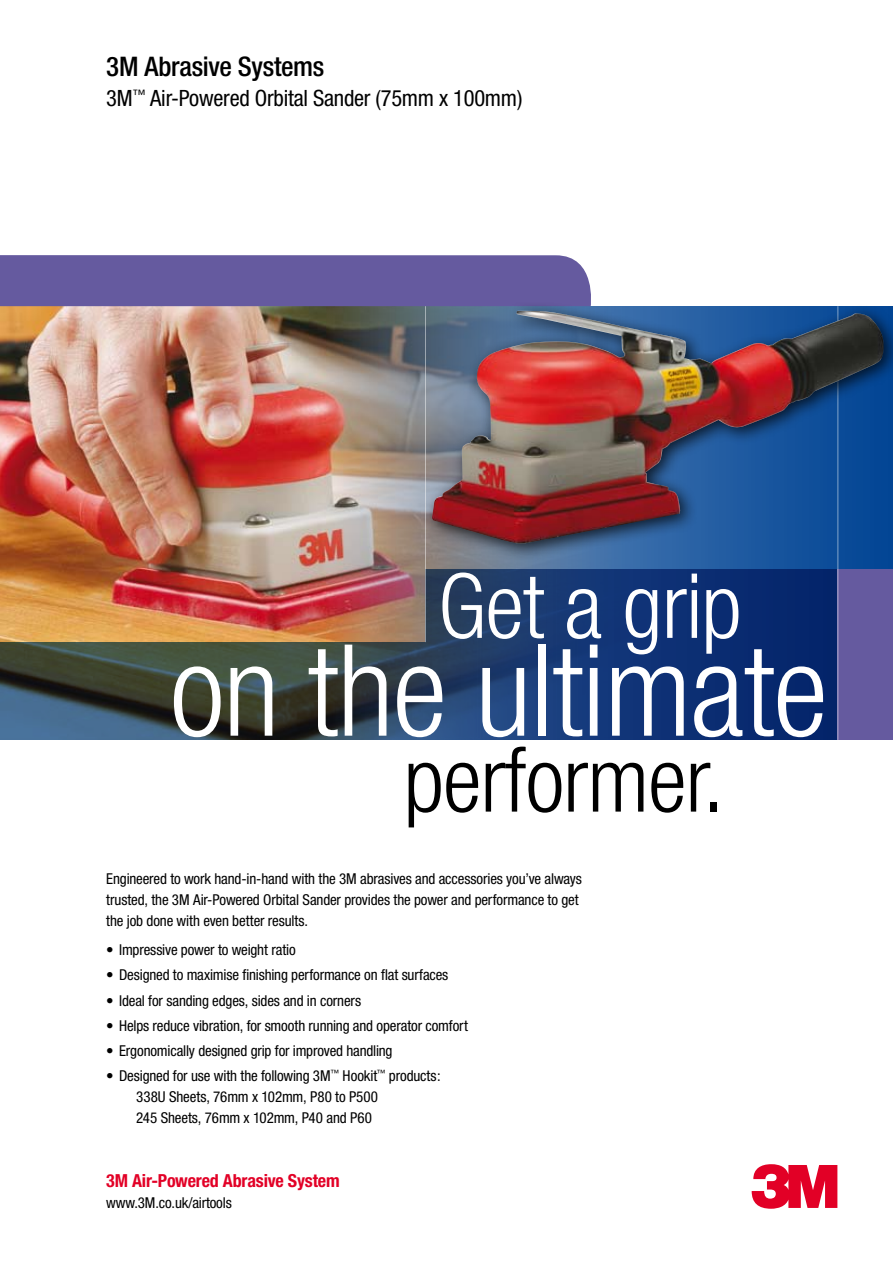
<style>
.page{position:relative;width:893px;height:1263px;background:#fff}
.page>*{position:absolute;margin:0;border:0;box-sizing:border-box;transform-origin:0 0}
.t1{font:300 condensed 127.5px "Helvetica Neue";letter-spacing:-.01em;color:#fff}
.t2{font:300 condensed 90px "Helvetica Neue";letter-spacing:-.01em;color:#000}
.t3{font:300 condensed 90px "Helvetica Neue";letter-spacing:-.01em;color:#fff}
.t4{font:60px "Logo 3 Mv 3 tt";color:#e20026}
.t5{font:500 condensed 27px "Helvetica Neue";letter-spacing:-.015em;color:#000}
.t6{font:condensed 22.5px "Helvetica Neue";letter-spacing:-.01em;color:#000}
.t7{font:700 condensed 18px "Helvetica Neue";letter-spacing:-.01em;color:#e20026}
.t8{font:condensed 15px/21px "Helvetica Neue";letter-spacing:-.01em;color:#000}
</style>
<div class="page">
<img style="left:0;top:306px;width:666px;height:336px">
<div style="left:0;top:255px;width:591px;height:51px;background:#655a9f"></div>
<svg style="left:0;top:642px;width:838px;height:98px;background:#253d5c"></svg>
<svg style="left:426px;top:570px;width:412px;height:72px;background:#13336e"></svg>
<div style="left:838px;top:570px;width:55px;height:170px;background:#655a9f"></div>
<hr style="left:425px;top:306px;width:1px;height:336px;background:#fff">
<hr style="left:838px;top:306px;width:1px;height:434px;background:#fff">
<div style="left:421px;top:300px;width:472px;height:263px;background:#000;opacity:.75"></div>
<img style="left:432px;top:311px;width:452px;height:233px">
<h3 class="t5" style="left:106px;top:51px;width:219px">3M Abrasive Systems</h3>
<h3 class="t6" style="left:106px;top:85px;width:418px">3M<sup>™</sup> Air-Powered Orbital Sander (75mm x 100mm)</h3>
<h2 class="t3" style="left:438px;top:554px;width:305px">Get a grip</h2>
<h1 class="t1" style="left:170px;top:617px;width:659px">on the ultimate</h1>
<h2 class="t2" style="left:404px;top:728px;width:322px">performer.</h2>
<p class="t8" style="left:106px;top:868px;width:477px">Engineered to work hand-in-hand with the 3M abrasives and accessories you’ve always trusted, the 3M Air-Powered Orbital Sander provides the power and performance to get the job done with even better results.</p>
<p class="t8" style="left:106px;top:939px;width:191px">• Impressive power to weight ratio</p>
<p class="t8" style="left:106px;top:964px;width:344px">• Designed to maximise finishing performance on flat surfaces</p>
<p class="t8" style="left:106px;top:990px;width:256px">• Ideal for sanding edges, sides and in corners</p>
<p class="t8" style="left:106px;top:1015px;width:363px">• Helps reduce vibration, for smooth running and operator comfort</p>
<p class="t8" style="left:106px;top:1040px;width:288px">• Ergonomically designed grip for improved handling</p>
<p class="t8" style="left:136px;top:1065px;width:306px;text-indent:-30px">• Designed for use with the following 3M<sup>™</sup> Hookit<sup>™</sup> products:<br>338U Sheets, 76mm x 102mm, P80 to P500<br>245 Sheets, 76mm x 102mm, P40 and P60</p>
<p class="t7" style="left:106px;top:1169px;width:235px">3M Air-Powered Abrasive System</p>
<p class="t8" style="left:106px;top:1192px;width:127px">www.3M.co.uk/airtools</p>
<h3 class="t4" style="left:751px;top:1152px;width:88px">3</h3>
</div>
